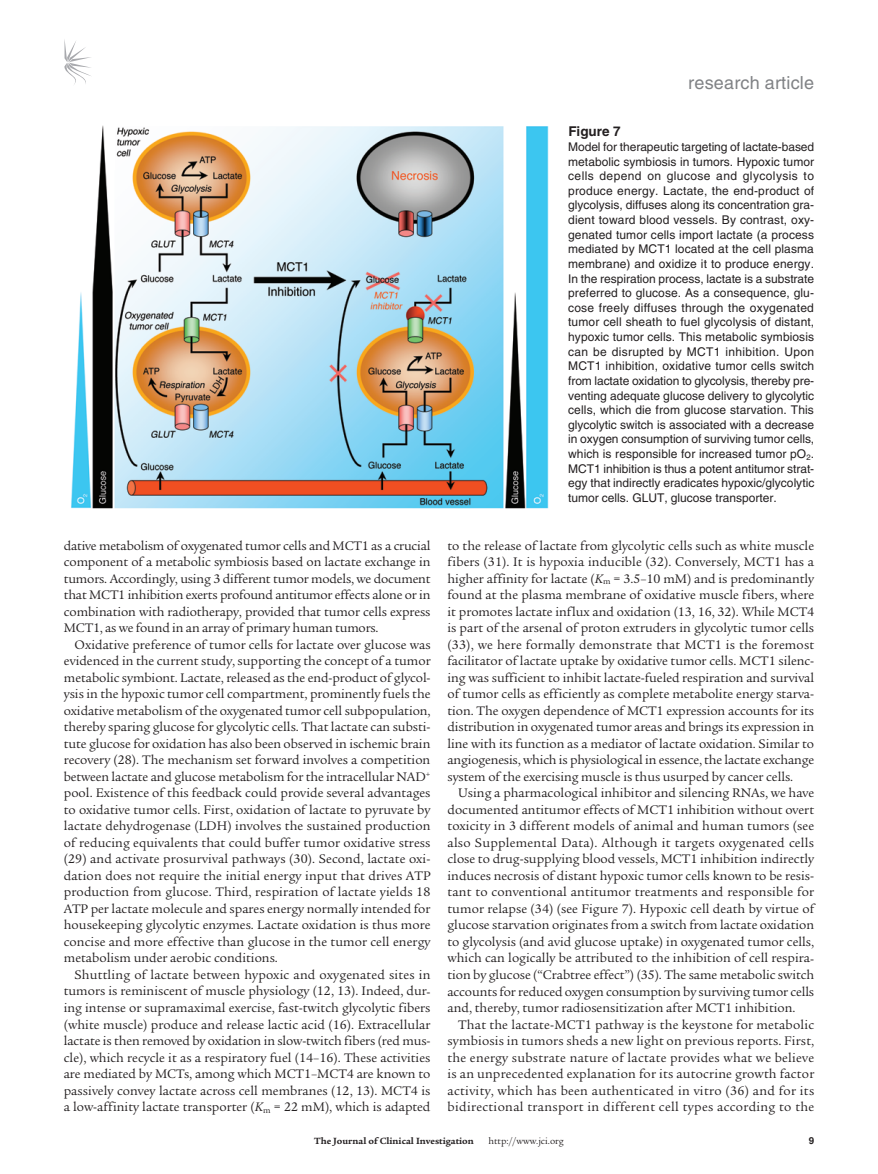
<style>
.page{position:relative;width:878px;height:1174px;background:#fff}
.page>*{position:absolute;margin:0;border:0;box-sizing:border-box;transform-origin:0 0}
.t1{font:18px "Helvetica LT Std";letter-spacing:.01em;color:#808285}
.t2{font:13.5px/16.5px "Legacy Serif Std";color:#231f20;text-align:justify}
.t3{font:700 13.5px "Helvetica LT Std";color:#231f20}
.t4{font:12px/14.7px "Helvetica LT Std";color:#231f20;text-align:justify}
.t5{font:700 9.75px "Legacy Serif Std";color:#231f20}
.t6{font:9.75px "Legacy Serif Std";color:#231f20}
.s1{font-style:italic}
</style>
<div class="page">
<svg style="left:64px;top:39px;width:27px;height:45px"></svg>
<img style="left:71px;top:125px;width:478px;height:384px">
<h1 class="t1" style="left:688px;top:72px;width:127px">research article</h1>
<p class="t2" style="left:64px;top:537px;width:368px">dative metabolism of oxygenated tumor cells and MCT1 as a crucial component of a metabolic symbiosis based on lactate exchange in tumors. Accordingly, using 3 different tumor models, we document that MCT1 inhibition exerts profound antitumor effects alone or in combination with radiotherapy, provided that tumor cells express MCT1, as we found in an array of primary human tumors.</p>
<p class="t2" style="left:64px;top:636px;width:368px;text-indent:11px">Oxidative preference of tumor cells for lactate over glucose was evidenced in the current study, supporting the concept of a tumor metabolic symbiont. Lactate, released as the end-product of glycol&shy;ysis in the hypoxic tumor cell compartment, prominently fuels the oxidative metabolism of the oxygenated tumor cell subpopulation, thereby sparing glucose for glycolytic cells. That lactate can substi&shy;tute glucose for oxidation has also been observed in ischemic brain recovery (28). The mechanism set forward involves a competition between lactate and glucose metabolism for the intracellular NAD<sup>+ </sup>pool. Existence of this feedback could provide several advantages to oxidative tumor cells. First, oxidation of lactate to pyruvate by lactate dehydrogenase (LDH) involves the sustained production of reducing equivalents that could buffer tumor oxidative stress (29) and activate prosurvival pathways (30). Second, lactate oxi&shy;dation does not require the initial energy input that drives ATP production from glucose. Third, respiration of lactate yields 18<br>ATP per lactate molecule and spares energy normally intended for housekeeping glycolytic enzymes. Lactate oxidation is thus more concise and more effective than glucose in the tumor cell energy metabolism under aerobic conditions.</p>
<p class="t2" style="left:64px;top:966px;width:368px;text-indent:11px">Shuttling of lactate between hypoxic and oxygenated sites in tumors is reminiscent of muscle physiology (12, 13). Indeed, dur&shy;ing intense or supramaximal exercise, fast-twitch glycolytic fibers (white muscle) produce and release lactic acid (16). Extracellular lactate is then removed by oxidation in slow-twitch fibers (red mus&shy;cle), which recycle it as a respiratory fuel (14–16). These activities are mediated by MCTs, among which MCT1–MCT4 are known to passively convey lactate across cell membranes (12, 13). MCT4 is a low-affinity lactate transporter (<span class="s1">K</span><sub>m</sub> = 22 mM), which is adapted</p>
<p class="t3" style="left:568px;top:123px;width:53px">Figure 7</p>
<p class="t4" style="left:568px;top:139px;width:248px">Model for therapeutic targeting of lactate-based metabolic symbiosis in tumors. Hypoxic tumor cells depend on glucose and glycolysis to produce energy. Lactate, the end-product of glycolysis, diffuses along its concentration gra&shy;dient toward blood vessels. By contrast, oxy&shy;genated tumor cells import lactate (a process mediated by MCT1 located at the cell plasma membrane) and oxidize it to produce energy.<br>In the respiration process, lactate is a substrate preferred to glucose. As a consequence, glu&shy;cose freely diffuses through the oxygenated tumor cell sheath to fuel glycolysis of distant, hypoxic tumor cells. This metabolic symbiosis can be disrupted by MCT1 inhibition. Upon MCT1 inhibition, oxidative tumor cells switch from lactate oxidation to glycolysis, thereby pre&shy;venting adequate glucose delivery to glycolytic cells, which die from glucose starvation. This glycolytic switch is associated with a decrease in oxygen consumption of surviving tumor cells, which is responsible for increased tumor pO<sub>2</sub>.<br>MCT1 inhibition is thus a potent antitumor strat&shy;egy that indirectly eradicates hypoxic/glycolytic tumor cells. GLUT, glucose transporter.</p>
<p class="t2" style="left:447px;top:537px;width:368px">to the release of lactate from glycolytic cells such as white muscle fibers (31). It is hypoxia inducible (32). Conversely, MCT1 has a higher affinity for lactate (<span class="s1">K</span><sub>m</sub> = 3.5–10 mM) and is predominantly found at the plasma membrane of oxidative muscle fibers, where it promotes lactate influx and oxidation (13, 16, 32). While MCT4 is part of the arsenal of proton extruders in glycolytic tumor cells (33), we here formally demonstrate that MCT1 is the foremost facilitator of lactate uptake by oxidative tumor cells. MCT1 silenc&shy;ing was sufficient to inhibit lactate-fueled respiration and survival of tumor cells as efficiently as complete metabolite energy starva&shy;tion. The oxygen dependence of MCT1 expression accounts for its distribution in oxygenated tumor areas and brings its expression in line with its function as a mediator of lactate oxidation. Similar to angiogenesis, which is physiological in essence, the lactate exchange system of the exercising muscle is thus usurped by cancer cells.</p>
<p class="t2" style="left:447px;top:785px;width:368px;text-indent:11px">Using a pharmacological inhibitor and silencing RNAs, we have documented antitumor effects of MCT1 inhibition without overt toxicity in 3 different models of animal and human tumors (see also Supplemental Data). Although it targets oxygenated cells close to drug-supplying blood vessels, MCT1 inhibition indirectly induces necrosis of distant hypoxic tumor cells known to be resis&shy;tant to conventional antitumor treatments and responsible for tumor relapse (34) (see Figure 7). Hypoxic cell death by virtue of glucose starvation originates from a switch from lactate oxidation to glycolysis (and avid glucose uptake) in oxygenated tumor cells, which can logically be attributed to the inhibition of cell respira&shy;tion by glucose (“Crabtree effect”) (35). The same metabolic switch accounts for reduced oxygen consumption by surviving tumor cells and, thereby, tumor radiosensitization after MCT1 inhibition.</p>
<p class="t2" style="left:447px;top:1016px;width:368px;text-indent:11px">That the lactate-MCT1 pathway is the keystone for metabolic symbiosis in tumors sheds a new light on previous reports. First, the energy substrate nature of lactate provides what we believe is an unprecedented explanation for its autocrine growth factor activity, which has been authenticated in vitro (36) and for its bidirectional transport in different cell types according to the</p>
<p class="t5" style="left:314px;top:1135px;width:161px">The Journal of Clinical Investigation</p>
<p class="t6" style="left:488px;top:1135px;width:77px">http://www.jci.org</p>
</div>
